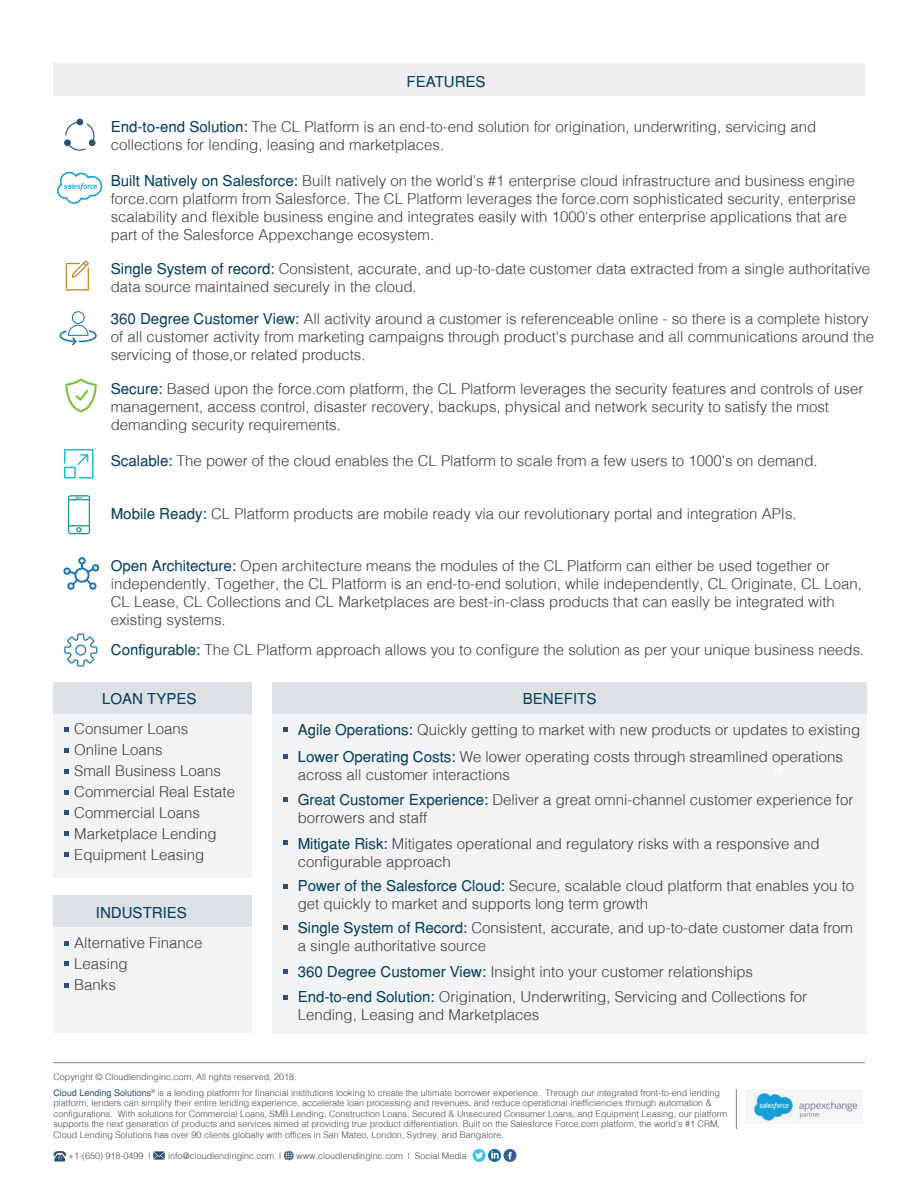
<style>
.page{position:relative;width:918px;height:1188px;background:#fff}
.page>*{position:absolute;margin:0;border:0;box-sizing:border-box;transform-origin:0 0}
.t1{font:300 15px/18px "Helv";color:#3e3e3f}
.t2{font:15px "Helvetica";color:#074161}
.t3{font:300 9px/10.5px "Helv";color:#43494c}
.s1{font-family:"Helvetica";font-weight:400;color:#074161}
.s2{font-family:"Helvetica";font-weight:400;color:#2d4f73}
</style>
<div class="page">
<svg style="left:57px;top:171px;width:46px;height:33px"></svg>
<svg style="left:65px;top:122px;width:29px;height:29px"></svg>
<div style="left:76px;top:119px;width:7px;height:6px;background:#2b5075;border-radius:50%"></div>
<div style="left:64px;top:139px;width:7px;height:7px;background:#2b5075;border-radius:50%"></div>
<div style="left:89px;top:139px;width:7px;height:7px;background:#2b5075;border-radius:50%"></div>
<div style="left:53px;top:63px;width:812px;height:32px;background:#efedef"></div>
<svg style="left:64px;top:634px;width:33px;height:33px"></svg>
<svg style="left:63px;top:557px;width:36px;height:33px"></svg>
<div style="left:53px;top:683px;width:199px;height:32px;background:#dde1e4"></div>
<div style="left:53px;top:714px;width:199px;height:163px;background:#f2f3f4"></div>
<svg style="left:64px;top:728px;width:5px;height:4px"></svg>
<svg style="left:64px;top:748px;width:5px;height:5px"></svg>
<svg style="left:64px;top:769px;width:5px;height:5px"></svg>
<svg style="left:64px;top:811px;width:5px;height:4px"></svg>
<svg style="left:64px;top:790px;width:5px;height:4px"></svg>
<svg style="left:64px;top:831px;width:5px;height:5px"></svg>
<svg style="left:64px;top:852px;width:5px;height:5px"></svg>
<div style="left:53px;top:896px;width:199px;height:32px;background:#dde1e4"></div>
<div style="left:53px;top:928px;width:199px;height:105px;background:#f2f3f4"></div>
<svg style="left:64px;top:941px;width:5px;height:5px"></svg>
<svg style="left:64px;top:962px;width:5px;height:4px"></svg>
<svg style="left:64px;top:984px;width:5px;height:4px"></svg>
<div style="left:272px;top:683px;width:595px;height:32px;background:#dde1e4"></div>
<div style="left:272px;top:714px;width:595px;height:319px;background:#f2f3f4"></div>
<svg style="left:283px;top:728px;width:5px;height:4px"></svg>
<svg style="left:283px;top:754px;width:5px;height:5px"></svg>
<svg style="left:283px;top:797px;width:5px;height:5px"></svg>
<svg style="left:283px;top:841px;width:5px;height:4px"></svg>
<svg style="left:283px;top:884px;width:5px;height:4px"></svg>
<svg style="left:283px;top:926px;width:5px;height:4px"></svg>
<svg style="left:283px;top:969px;width:5px;height:5px"></svg>
<svg style="left:283px;top:995px;width:5px;height:5px"></svg>
<svg style="left:66px;top:260px;width:23px;height:31px"></svg>
<svg style="left:65px;top:378px;width:32px;height:34px"></svg>
<svg style="left:68px;top:495px;width:22px;height:39px"></svg>
<svg style="left:64px;top:449px;width:30px;height:29px"></svg>
<svg style="left:59px;top:311px;width:38px;height:34px"></svg>
<svg style="left:53px;top:1151px;width:13px;height:11px"></svg>
<svg style="left:153px;top:1151px;width:12px;height:9px"></svg>
<svg style="left:284px;top:1151px;width:10px;height:9px"></svg>
<svg style="left:473px;top:1149px;width:43px;height:13px"></svg>
<hr style="left:53px;top:1062px;width:812px;height:1px;background:#808285">
<hr style="left:736px;top:1089px;width:1px;height:40px;background:#808285">
<img style="left:749px;top:1089px;width:110px;height:34px">
<p class="t2" style="left:406px;top:72px;width:81px">FEATURES</p>
<p class="t1" style="left:111px;top:117px;width:707px"><span class="s1">End-to-end Solution:</span> The CL Platform is an end-to-end solution for origination, underwriting, servicing and collections for lending, leasing and marketplaces.</p>
<p class="t1" style="left:111px;top:171px;width:746px"><span class="s1">Built Natively on Salesforce:</span> Built natively on the world’s #1 enterprise cloud infrastructure and business engine force.com platform from Salesforce. The CL Platform leverages the force.com sophisticated security, enterprise scalability and flexible business engine and integrates easily with 1000's other enterprise applications that are part of the Salesforce Appexchange ecosystem.</p>
<p class="t1" style="left:111px;top:259px;width:761px"><span class="s1">Single System of record:</span> Consistent, accurate, and up-to-date customer data extracted from a single authoritative data source maintained securely in the cloud.</p>
<p class="t1" style="left:111px;top:309px;width:765px"><span class="s1">360 Degree Customer View:</span> All activity around a customer is referenceable online - so there is a complete history of all customer activity from marketing campaigns through product's purchase and all communications around the servicing of those,or related products.</p>
<p class="t1" style="left:111px;top:379px;width:754px"><span class="s1">Secure:</span> Based upon the force.com platform, the CL Platform leverages the security features and controls of user management, access control, disaster recovery, backups, physical and network security to satisfy the most demanding security requirements.</p>
<p class="t1" style="left:111px;top:451px;width:708px"><span class="s1">Scalable:</span> The power of the cloud enables the CL Platform to scale from a few users to 1000's on demand.</p>
<p class="t1" style="left:111px;top:504px;width:688px"><span class="s1">Mobile Ready:</span> CL Platform products are mobile ready via our revolutionary portal and integration APIs.</p>
<p class="t1" style="left:111px;top:556px;width:753px"><span class="s1">Open Architecture:</span> Open architecture means the modules of the CL Platform can either be used together or independently. Together, the CL Platform is an end-to-end solution, while independently, CL Originate, CL Loan, CL Lease, CL Collections and CL Marketplaces are best-in-class products that can easily be integrated with existing systems.</p>
<p class="t1" style="left:111px;top:640px;width:755px"><span class="s1">Configurable:</span> The CL Platform approach allows you to configure the solution as per your unique business needs.</p>
<p class="t2" style="left:102px;top:690px;width:96px">LOAN TYPES</p>
<p class="t1" style="left:74px;top:718px;width:162px;line-height:21px">Consumer Loans<br>Online Loans<br>Small Business Loans<br>Commercial Real Estate<br>Commercial Loans<br>Marketplace Lending<br>Equipment Leasing</p>
<p class="t2" style="left:96px;top:904px;width:93px">INDUSTRIES</p>
<p class="t1" style="left:74px;top:932px;width:130px;line-height:21px">Alternative Finance<br>Leasing<br>Banks</p>
<p class="t2" style="left:523px;top:690px;width:75px">BENEFITS</p>
<p class="t1" style="left:298px;top:715px;width:564px;line-height:27px"><span class="s1">Agile Operations:</span> Quickly getting to market with new products or updates to existing<br><span class="s1">Lower Operating Costs:</span> We lower operating costs through streamlined operations</p>
<p class="t1" style="left:298px;top:761px;width:557px;line-height:25.5px">across all customer interactions<br><span class="s1">Great Customer Experience:</span> Deliver a great omni-channel customer experience for</p>
<p class="t1" style="left:298px;top:805px;width:523px;line-height:25.5px">borrowers and staff<br><span class="s1">Mitigate Risk:</span> Mitigates operational and regulatory risks with a responsive and</p>
<p class="t1" style="left:298px;top:848px;width:558px;line-height:24.8px">configurable approach<br><span class="s1">Power of the Salesforce Cloud:</span> Secure, scalable cloud platform that enables you to</p>
<p class="t1" style="left:298px;top:892px;width:557px;line-height:23.2px">get quickly to market and supports long term growth<br><span class="s1">Single System of Record:</span> Consistent, accurate, and up-to-date customer data from</p>
<p class="t1" style="left:298px;top:932px;width:511px;line-height:25.8px">a single authoritative source<br><span class="s1">360 Degree Customer View:</span> Insight into your customer relationships<br><span class="s1">End-to-end Solution:</span> Origination, Underwriting, Servicing and Collections for</p>
<p class="t1" style="left:298px;top:1006px;width:243px">Lending, Leasing and Marketplaces</p>
<p class="t3" style="left:53px;top:1071px;width:245px">Copyright © Cloudlendinginc.com, All rights reserved, 2018.</p>
<p class="t3" style="left:53px;top:1087px;width:675px"><span class="s2">Cloud Lending Solutions</span><sup>®</sup> is a lending platform for financial institutions looking to create the ultimate borrower experience. Through our integrated front-to-end lending platform, lenders can simplify their entire lending experience, accelerate loan processing and revenues, and reduce operational inefficiencies through automation &amp; configurations. With solutions for Commercial Loans, SMB Lending, Construction Loans, Secured &amp; Unsecured Consumer Loans, and Equipment Leasing, our platform supports the next generation of products and services aimed at providing true product differentiation. Built on the Salesforce Force.com platform, the world’s #1 CRM, Cloud Lending Solutions has over 90 clients globally with offices in San Mateo, London, Sydney, and Bangalore.</p>
<p class="t3" style="left:68px;top:1150px;width:84px">+1-(650) 918-0499 |</p>
<p class="t3" style="left:168px;top:1150px;width:115px">info@cloudlendinginc.com |</p>
<p class="t3" style="left:296px;top:1150px;width:172px">www.cloudlendinginc.com | Social Media</p>
</div>
